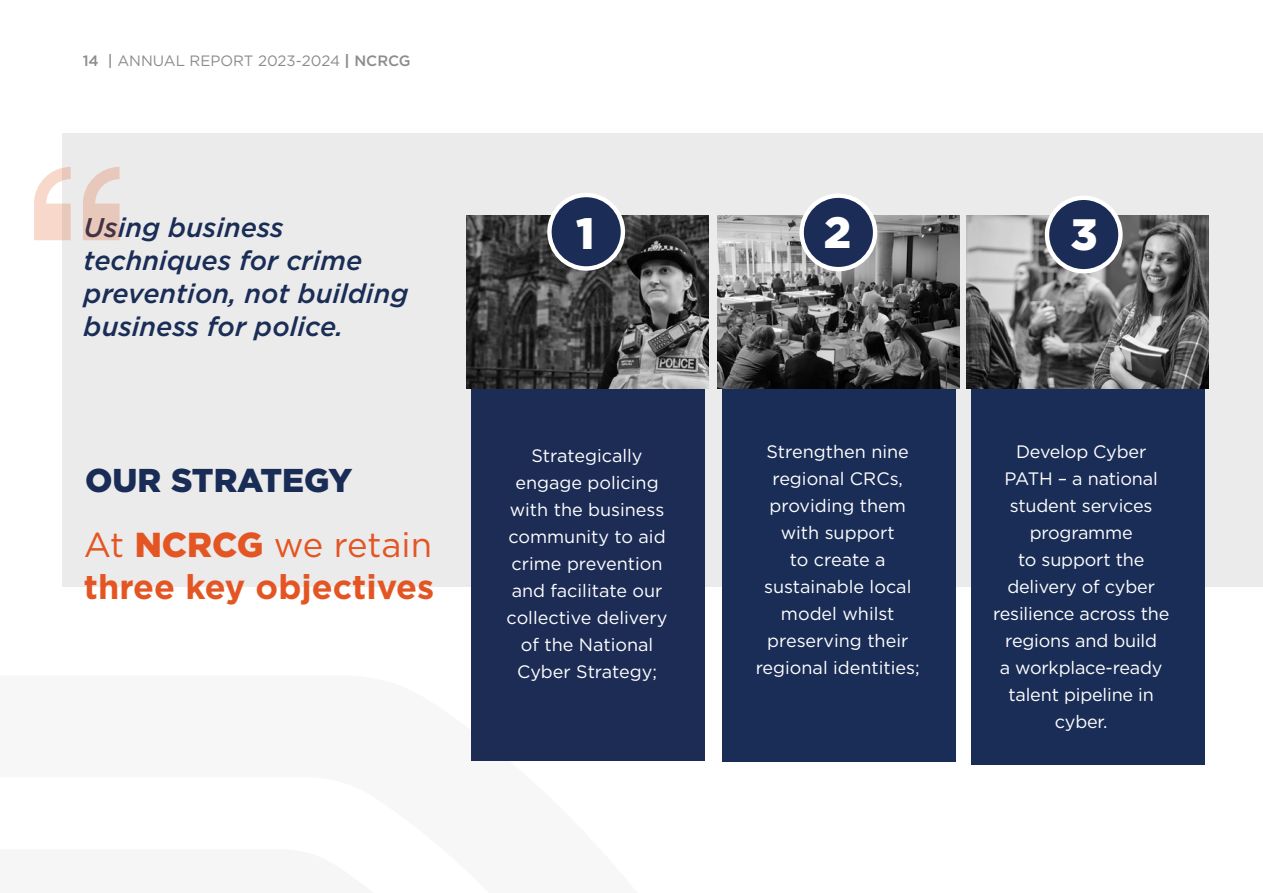
<style>
.page{position:relative;width:1263px;height:893px;background:#fff}
.page>*{position:absolute;margin:0;border:0;box-sizing:border-box;transform-origin:0 0}
.Headings{font:900 43.8px "Gotham";color:#fff}
.Main_Body{font:34.65px "Gotham";color:#e45524}
.Main_Body-2{font:700 34.2px "Gotham";color:#e45524}
.Headings-2{font:900 33px "Gotham";letter-spacing:-.005em;color:#192c55}
.Main_Body-3{font:italic 500 27px/33px "Gotham";color:#1a2d56}
.Main_Body-4{font:18px/27px "Gotham";color:#fff;text-align:center}
.t1{font:15px "Gotham";color:#8c8c8c}
.s1{font-weight:500}
.s2{font-weight:700}
.s3{font-weight:900}
</style>
<div class="page">
<div style="left:62px;top:133px;width:1201px;height:454px;background:#ebebeb"></div>
<div style="left:971px;top:237px;width:233px;height:527px;background:#1a2d56"></div>
<img style="left:966px;top:216px;width:243px;height:172px">
<div style="left:471px;top:235px;width:234px;height:526px;background:#1c2c55"></div>
<img style="left:466px;top:215px;width:242px;height:173px">
<div style="left:549px;top:195px;width:74px;height:73px;background:#1b2d56;border-radius:50%"></div>
<div style="left:547px;top:193px;width:78px;height:78px;border:4px solid #fff;border-radius:50%"></div>
<div style="left:722px;top:237px;width:233px;height:525px;background:#1a2d56"></div>
<img style="left:717px;top:216px;width:242px;height:172px">
<div style="left:802px;top:196px;width:73px;height:73px;background:#1b2d56;border-radius:50%"></div>
<div style="left:799px;top:193px;width:78px;height:78px;border:4px solid #fff;border-radius:50%"></div>
<div style="left:1047px;top:198px;width:73px;height:73px;background:#1b2d56;border-radius:50%"></div>
<div style="left:1045px;top:196px;width:78px;height:77px;border:4px solid #fff;border-radius:50%"></div>
<svg style="left:34px;top:167px;width:37px;height:73px"></svg>
<svg style="left:83px;top:167px;width:37px;height:73px"></svg>
<p class="t1" style="left:83px;top:51px;width:329px"><span class="s1">14 |</span> ANNUAL REPORT 2023-2024 <span class="s2">|</span> <span class="s1">NCRCG</span></p>
<p class="Main_Body-3" style="left:84px;top:211px;width:202px">Using business</p>
<p class="Headings" style="left:824px;top:202px;width:29px">2</p>
<p class="Headings" style="left:1070px;top:204px;width:29px">3</p>
<p class="Main_Body-3" style="left:84px;top:244px;width:326px">techniques for crime prevention, not building business for police.</p>
<p class="Headings" style="left:576px;top:203px;width:20px">1</p>
<p class="Headings-2" style="left:85px;top:458px;width:269px">OUR STRATEGY</p>
<p class="Main_Body" style="left:84px;top:523px;width:350px">At <span class="s3">NCRCG</span> we retain</p>
<p class="Main_Body-2" style="left:84px;top:565px;width:352px">three key objectives</p>
<p class="Main_Body-4" style="left:507px;top:442px;width:162px">Strategically engage policing with the business community to aid crime prevention and facilitate our collective delivery of the National<br>Cyber Strategy;</p>
<p class="Main_Body-4" style="left:756px;top:437px;width:166px">Strengthen nine regional CRCs, providing them with support<br>to create a sustainable local model whilst preserving their regional identities;</p>
<p class="Main_Body-4" style="left:993px;top:437px;width:178px">Develop Cyber<br>PATH – a national student services programme<br>to support the delivery of cyber resilience across the regions and build<br>a workplace-ready talent pipeline in cyber.</p>
</div>
